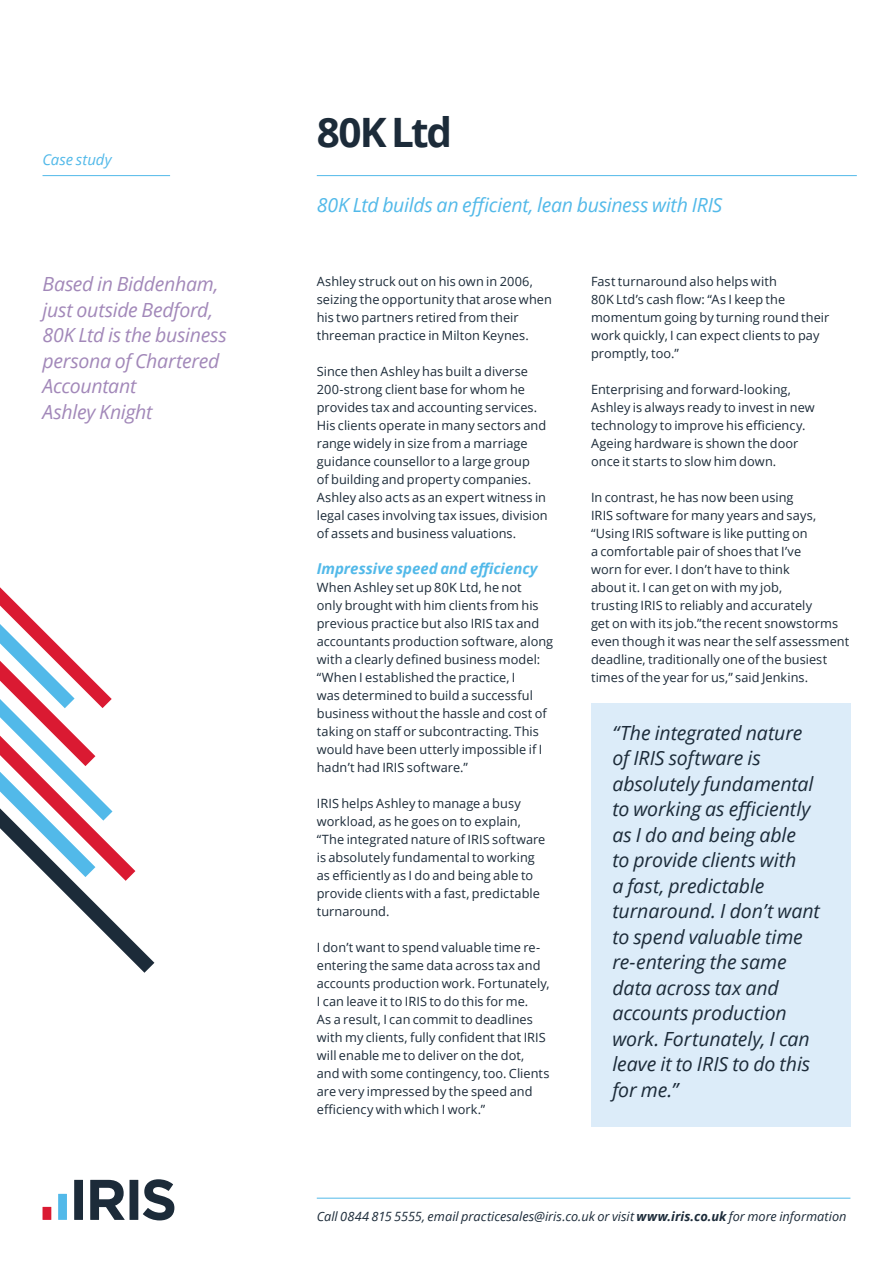
<style>
.page{position:relative;width:893px;height:1263px;background:#fff}
.page>*{position:absolute;margin:0;border:0;box-sizing:border-box;transform-origin:0 0}
.t1{font:700 40.5px "Open Sans";letter-spacing:-.05em;color:#1c2b39}
.t2{font:italic 19.5px/25.5px "Open Sans";letter-spacing:-.005em;color:#1c2b39}
.t3{font:italic 19.5px/25.5px "Open Sans";letter-spacing:-.015em;color:#a288b9}
.t4{font:italic 19.5px "Open Sans";letter-spacing:-.015em;color:#52b9e9}
.t5{font:italic 700 15px "Open Sans";color:#52b9e9}
.t6{font:italic 15px "Open Sans";letter-spacing:-.005em;color:#52b9e9}
.t7{font:12.75px/18px "Open Sans";letter-spacing:.005em;color:#1c2b39}
.t8{font:italic 12.75px "Open Sans";color:#1c2b39}
.s1{font-weight:700}
</style>
<div class="page">
<div style="left:74px;top:1180px;width:9px;height:40px;background:#1c2b39"></div>
<div style="left:58px;top:1194px;width:9px;height:26px;background:#52b9e9"></div>
<div style="left:43px;top:1207px;width:8px;height:13px;background:#da1a32"></div>
<div style="left:130px;top:1180px;width:8px;height:40px;background:#1c2b39"></div>
<svg style="left:90px;top:1180px;width:35px;height:40px"></svg>
<svg style="left:143px;top:1179px;width:31px;height:41px"></svg>
<hr style="left:317px;top:175px;width:540px;height:1px;background:#52b9e9">
<hr style="left:43px;top:175px;width:127px;height:1px;background:#52b9e9">
<hr style="left:317px;top:1198px;width:533px;height:1px;background:#52b9e9">
<div style="left:591px;top:703px;width:259px;height:423px;background:#dcecf9"></div>
<svg style="left:0;top:587px;width:154px;height:386px"></svg>
<p class="t6" style="left:43px;top:149px;width:71px">Case study</p>
<h1 class="t1" style="left:317px;top:104px;width:137px">80K Ltd</h1>
<h2 class="t4" style="left:317px;top:192px;width:407px">80K Ltd builds an efficient, lean business with IRIS</h2>
<h2 class="t3" style="left:43px;top:271px;width:186px">Based in Biddenham, just outside Bedford,<br>80K Ltd is the business persona of Chartered<br>Accountant<br>Ashley Knight</h2>
<p class="t7" style="left:317px;top:272px;width:237px">Ashley struck out on his own in 2006, seizing the opportunity that arose when his two partners retired from their threeman practice in Milton Keynes.</p>
<p class="t7" style="left:317px;top:362px;width:232px">Since then Ashley has built a diverse 200-strong client base for whom he provides tax and accounting services.<br>His clients operate in many sectors and range widely in size from a marriage guidance counsellor to a large group<br>of building and property companies.<br>Ashley also acts as an expert witness in legal cases involving tax issues, division of assets and business valuations.</p>
<p class="t5" style="left:317px;top:558px;width:222px">Impressive speed and efficiency</p>
<p class="t7" style="left:317px;top:578px;width:238px">When Ashley set up 80K Ltd, he not<br>only brought with him clients from his previous practice but also IRIS tax and accountants production software, along with a clearly defined business model: “When I established the practice, I<br>was determined to build a successful business without the hassle and cost of taking on staff or subcontracting. This would have been utterly impossible if I hadn’t had IRIS software.”</p>
<p class="t7" style="left:317px;top:794px;width:230px">IRIS helps Ashley to manage a busy workload, as he goes on to explain, “The integrated nature of IRIS software is absolutely fundamental to working as efficiently as I do and being able to provide clients with a fast, predictable turnaround.</p>
<p class="t7" style="left:317px;top:938px;width:234px">I don’t want to spend valuable time re&shy;entering the same data across tax and accounts production work. Fortunately, I can leave it to IRIS to do this for me.<br>As a result, I can commit to deadlines with my clients, fully confident that IRIS will enable me to deliver on the dot, and with some contingency, too. Clients are very impressed by the speed and efficiency with which I work.”</p>
<p class="t7" style="left:591px;top:272px;width:240px">Fast turnaround also helps with<br>80K Ltd’s cash flow: “As I keep the momentum going by turning round their work quickly, I can expect clients to pay promptly, too.”</p>
<p class="t7" style="left:591px;top:380px;width:225px">Enterprising and forward-looking, Ashley is always ready to invest in new technology to improve his efficiency.<br>Ageing hardware is shown the door once it starts to slow him down.</p>
<p class="t7" style="left:591px;top:488px;width:260px">In contrast, he has now been using<br>IRIS software for many years and says, “Using IRIS software is like putting on<br>a comfortable pair of shoes that I’ve<br>worn for ever. I don’t have to think<br>about it. I can get on with my job,<br>trusting IRIS to reliably and accurately<br>get on with its job.”the recent snowstorms even though it was near the self assessment deadline, traditionally one of the busiest times of the year for us,” said Jenkins.</p>
<p class="t2" style="left:612px;top:719px;width:209px">“The integrated nature of IRIS software is absolutely fundamental to working as efficiently as I do and being able<br>to provide clients with<br>a fast, predictable turnaround. I don’t want to spend valuable time re-entering the same data across tax and accounts production work. Fortunately, I can leave it to IRIS to do this for me.”</p>
<p class="t8" style="left:317px;top:1207px;width:531px">Call 0844 815 5555, email practicesales@iris.co.uk or visit <span class="s1">www.iris.co.uk</span> for more information</p>
</div>
